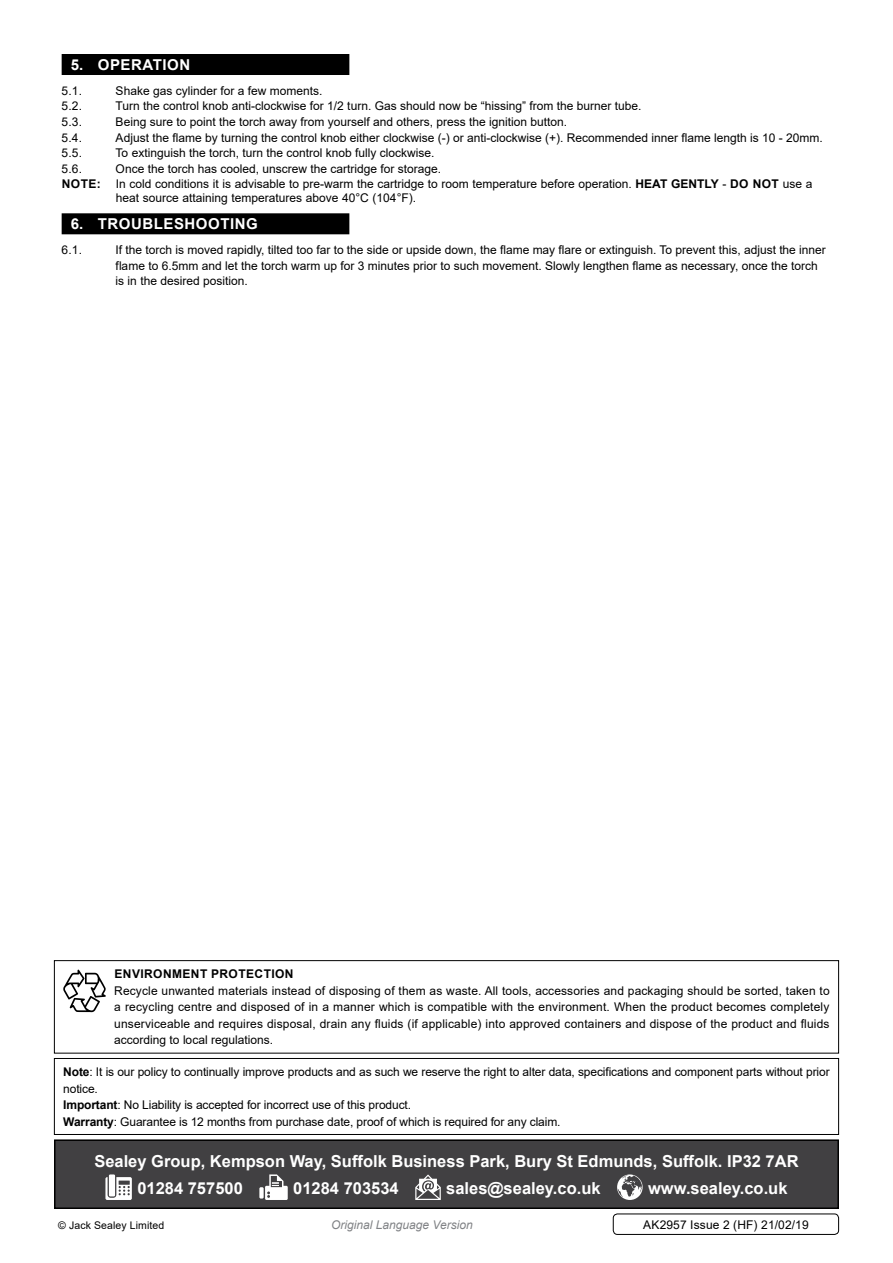
<style>
.page{position:relative;width:893px;height:1263px;background:#fff}
.page>*{position:absolute;margin:0;border:0;box-sizing:border-box;transform-origin:0 0}
.t1{font:700 16.5px/26.7px "Arial";color:#fff}
.t2{font:700 15px "Arial";letter-spacing:.035em;color:#fff}
.t3{font:12px/16.5px "Arial";color:#000}
.t4{font:700 12px "Arial";letter-spacing:.035em;color:#000}
.t5{font:italic 12px "Arial";color:#808285}
.t6{font:10.5px "Arial";letter-spacing:.01em;color:#000}
.s1{font-weight:700}
</style>
<div class="page">
<div style="left:62px;top:54px;width:287px;height:21px;background:#000"></div>
<div style="left:62px;top:213px;width:287px;height:21px;background:#000"></div>
<div style="left:55px;top:1140px;width:783px;height:68px;background:#414042"></div>
<svg style="left:105px;top:1177px;width:27px;height:23px"></svg>
<div style="left:109px;top:1174px;width:6px;height:22px;background:#fff"></div>
<div style="left:259px;top:1187px;width:5px;height:11px;background:#fff"></div>
<svg style="left:265px;top:1174px;width:23px;height:26px"></svg>
<svg style="left:415px;top:1174px;width:26px;height:26px"></svg>
<svg style="left:617px;top:1174px;width:26px;height:26px"></svg>
<div style="left:54px;top:1139px;width:785px;height:70px;border:2px solid #000"></div>
<div style="left:54px;top:960px;width:785px;height:93px;border:1px solid #000"></div>
<svg style="left:63px;top:970px;width:43px;height:42px"></svg>
<div style="left:54px;top:1058px;width:785px;height:77px;border:1px solid #000"></div>
<div style="left:613px;top:1213px;width:226px;height:22px;border:1px solid #000;border-radius:4px"></div>
<p class="t2" style="left:71px;top:54px;width:121px">5. Operation</p>
<p class="t3" style="left:62px;top:82px;width:22px">5.1.</p>
<p class="t3" style="left:116px;top:82px;width:208px">Shake gas cylinder for a few moments.</p>
<p class="t3" style="left:62px;top:98px;width:22px">5.2.</p>
<p class="t3" style="left:116px;top:98px;width:527px">Turn the control knob anti-clockwise for 1/2 turn. Gas should now be “hissing” from the burner tube.</p>
<p class="t3" style="left:62px;top:113px;width:22px">5.3.</p>
<p class="t3" style="left:116px;top:113px;width:453px">Being sure to point the torch away from yourself and others, press the ignition button.</p>
<p class="t3" style="left:62px;top:129px;width:22px">5.4.</p>
<p class="t3" style="left:116px;top:129px;width:709px">Adjust the flame by turning the control knob either clockwise (-) or anti-clockwise (+). Recommended inner flame length is 10 - 20mm.</p>
<p class="t3" style="left:62px;top:145px;width:22px">5.5.</p>
<p class="t3" style="left:116px;top:145px;width:320px">To extinguish the torch, turn the control knob fully clockwise.</p>
<p class="t3" style="left:62px;top:161px;width:40px">5.6. O</p>
<p class="t3" style="left:62px;top:162px;width:591px;line-height:14.4px;text-indent:63px">nce the torch has cooled, unscrew the cartridge for storage.<br><span class="s1">N ote:</span> In cold conditions it is advisable to pre-warm the cartridge to room temperature before operation. <span class="s1">HEAT</span></p>
<p class="t4" style="left:671px;top:175px;width:9px">GENTLY</p>
<p class="t3" style="left:722px;top:175px;width:92px">- <span class="s1">do not</span> use a</p>
<p class="t3" style="left:116px;top:189px;width:302px">heat source attaining temperatures above 40°C (104°F).</p>
<p class="t2" style="left:71px;top:213px;width:188px">6. Troubleshooting</p>
<p class="t3" style="left:62px;top:241px;width:22px">6.1.</p>
<p class="t3" style="left:116px;top:242px;width:712px;line-height:15.8px">If the torch is moved rapidly, tilted too far to the side or upside down, the flame may flare or extinguish. To prevent this, adjust the inner flame to 6.5mm and let the torch warm up for 3 minutes prior to such movement. Slowly lengthen flame as necessary, once the torch is in the desired position.</p>
<p class="t4" style="left:114px;top:965px;width:181px">Environment Protection</p>
<p class="t3" style="left:114px;top:982px;width:717px;text-align:justify">Recycle unwanted materials instead of disposing of them as waste. All tools, accessories and packaging should be sorted, taken to a recycling centre and disposed of in a manner which is compatible with the environment. When the product becomes completely unserviceable and requires disposal, drain any fluids (if applicable) into approved containers and dispose of the product and fluids according to local regulations.</p>
<p class="t3" style="left:63px;top:1063px;width:768px"><span class="s1">Note</span>: It is our policy to continually improve products and as such we reserve the right to alter data, specifications and component parts without prior notice.<br><span class="s1">Important</span>: No Liability is accepted for incorrect use of this product.<br><span class="s1">Warranty</span>: Guarantee is 12 months from purchase date, proof of which is required for any claim.</p>
<h1 class="t1" style="left:137px;top:1148px;width:651px;text-indent:-43px">Sealey Group, Kempson Way, Suffolk Business Park, Bury St Edmunds, Suffolk. IP32 7AR<br>01284 757500</h1>
<h1 class="t1" style="left:293px;top:1174px;width:107px">01284 703534</h1>
<h1 class="t1" style="left:446px;top:1174px;width:156px">sales@sealey.co.uk</h1>
<h1 class="t1" style="left:648px;top:1174px;width:141px">www.sealey.co.uk</h1>
<p class="t6" style="left:58px;top:1218px;width:108px">© Jack Sealey Limited</p>
<p class="t5" style="left:331px;top:1217px;width:143px">Original Language Version</p>
<p class="t3" style="left:643px;top:1216px;width:167px">AK2957 Issue 2 (HF) 21/02/19</p>
</div>
